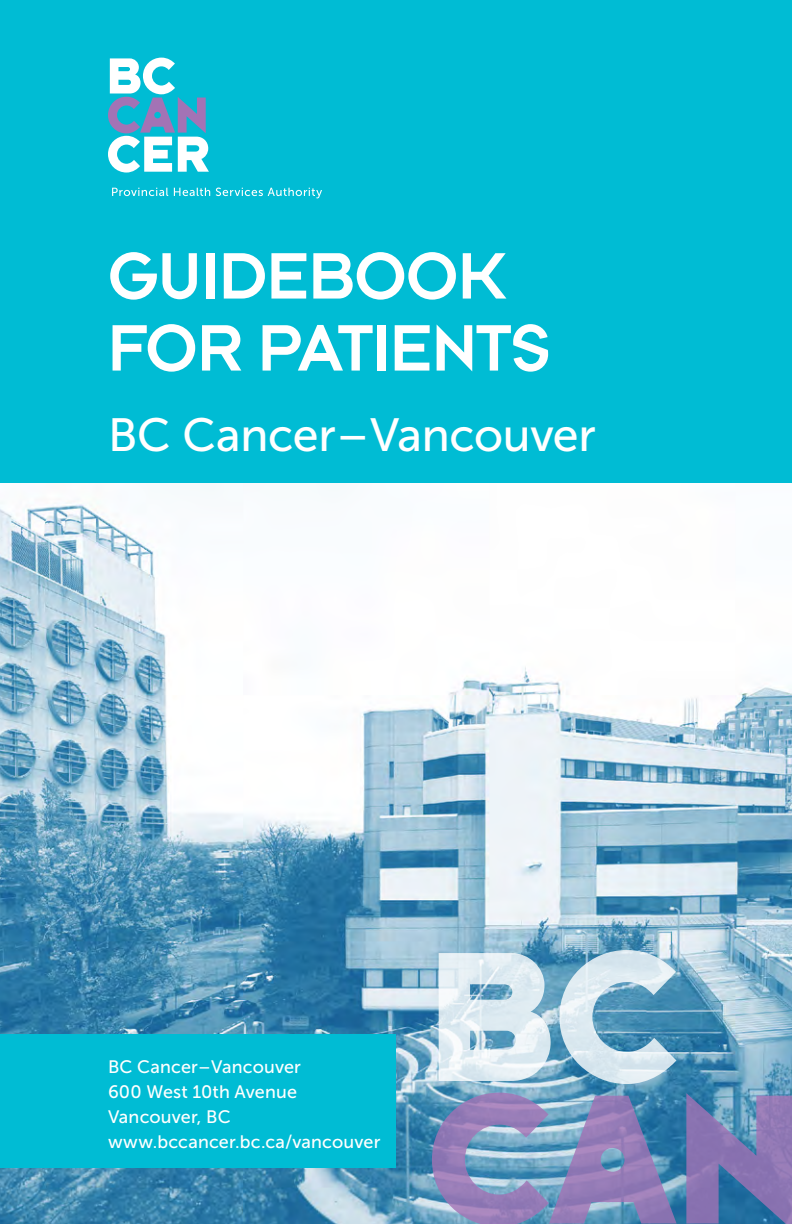
<style>
.page{position:relative;width:792px;height:1224px;background:#fff}
.page>*{position:absolute;margin:0;border:0;box-sizing:border-box;transform-origin:0 0}
.t1{font:68px/72px "Typeface Six Point Five OT";letter-spacing:-.005em;color:#fff}
.t2{font:46.4px "Museo Sans 500";letter-spacing:-.005em;color:#fff}
.t3{font:18px/25.2px "Museo Sans 500";letter-spacing:.01em;color:#fff}
</style>
<div class="page">
<img style="left:0;top:482px;width:792px;height:742px">
<div style="left:0;top:0;width:792px;height:482px;background:#00bcd4"></div>
<svg style="left:112px;top:188px;width:56px;height:8px"></svg>
<svg style="left:174px;top:188px;width:36px;height:8px"></svg>
<svg style="left:216px;top:188px;width:106px;height:10px"></svg>
<svg style="left:108px;top:58px;width:101px;height:115px"></svg>
<div style="left:0;top:1034px;width:396px;height:134px;background:#00bcd4"></div>
<svg style="left:439px;top:953px;width:112px;height:128px"></svg>
<svg style="left:559px;top:950px;width:117px;height:134px"></svg>
<svg style="left:432px;top:1093px;width:245px;height:131px"></svg>
<svg style="left:686px;top:1093px;width:106px;height:131px"></svg>
<h1 class="t1" style="left:108px;top:240px;width:444px">GUIDEBOOK<br>FOR PATIENTS</h1>
<h2 class="t2" style="left:108px;top:409px;width:489px">BC Cancer – Vancouver</h2>
<p class="t3" style="left:108px;top:1054px;width:274px">BC Cancer – Vancouver<br>600 West 10th Avenue<br>Vancouver, BC www.bccancer.bc.ca/vancouver</p>
</div>
